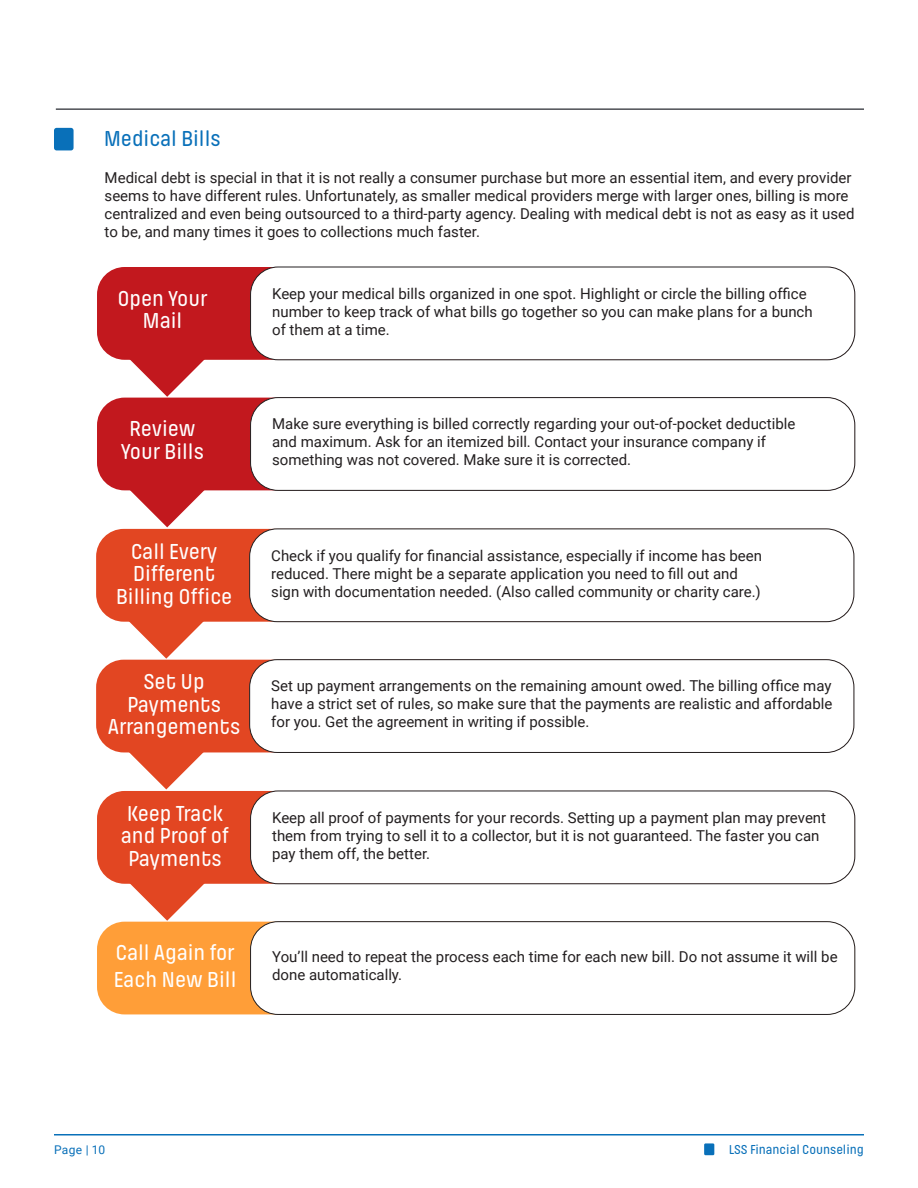
<style>
.page{position:relative;width:918px;height:1188px;background:#fff}
.page>*{position:absolute;margin:0;border:0;box-sizing:border-box;transform-origin:0 0}
.t1{font:500 22.5px/22.5px "Pilcrow Soft";letter-spacing:-.005em;color:#fff;text-align:center}
.t2{font:500 22.5px "Pilcrow Soft";color:#0970b9}
.t3{font:15px/18px "Roboto";color:#231f20}
.t4{font:500 13.5px "Pilcrow Soft";color:#0970b9}
.t5{font:12px "Roboto";letter-spacing:.025em;color:#0970b9}
</style>
<div class="page">
<hr style="left:54px;top:1134px;width:810px;height:2px;background:#0970b9">
<div style="left:704px;top:1143px;width:10px;height:12px;background:#0970b9"></div>
<hr style="left:56px;top:108px;width:808px;height:2px;background:#4d4f54">
<div style="left:54px;top:128px;width:20px;height:22px;background:#0970b9;border-radius:3px"></div>
<svg style="left:130px;top:360px;width:74px;height:37px"></svg>
<div style="left:97px;top:267px;width:758px;height:93px;background:#c2181e;border-radius:28px"></div>
<div style="left:251px;top:267px;width:604px;height:93px;background:#fff;border-radius:28px"></div>
<div style="left:250px;top:267px;width:605px;height:93px;border:1px solid #231f20;border-radius:28px"></div>
<svg style="left:121px;top:490px;width:93px;height:37px"></svg>
<div style="left:97px;top:398px;width:758px;height:92px;background:#c2181e;border-radius:28px"></div>
<div style="left:251px;top:398px;width:604px;height:92px;background:#fff;border-radius:28px"></div>
<div style="left:250px;top:397px;width:605px;height:94px;border:1px solid #231f20;border-radius:28px"></div>
<svg style="left:129px;top:622px;width:74px;height:37px"></svg>
<div style="left:96px;top:529px;width:758px;height:93px;background:#e24622;border-radius:28px"></div>
<div style="left:250px;top:529px;width:604px;height:93px;background:#fff;border-radius:28px"></div>
<div style="left:249px;top:529px;width:605px;height:93px;border:1px solid #231f20;border-radius:28px"></div>
<svg style="left:119px;top:752px;width:94px;height:37px"></svg>
<div style="left:96px;top:660px;width:758px;height:92px;background:#e24622;border-radius:28px"></div>
<div style="left:250px;top:660px;width:604px;height:92px;background:#fff;border-radius:28px"></div>
<div style="left:249px;top:659px;width:605px;height:94px;border:1px solid #231f20;border-radius:28px"></div>
<svg style="left:130px;top:884px;width:74px;height:37px"></svg>
<div style="left:97px;top:791px;width:758px;height:93px;background:#e24622;border-radius:28px"></div>
<div style="left:251px;top:791px;width:604px;height:93px;background:#fff;border-radius:28px"></div>
<div style="left:250px;top:791px;width:605px;height:93px;border:1px solid #231f20;border-radius:28px"></div>
<div style="left:97px;top:922px;width:758px;height:92px;background:#ff9e38;border-radius:28px"></div>
<div style="left:251px;top:922px;width:604px;height:92px;background:#fff;border-radius:28px"></div>
<div style="left:250px;top:921px;width:605px;height:94px;border:1px solid #231f20;border-radius:28px"></div>
<p class="t2" style="left:104px;top:127px;width:119px">Medical Bills</p>
<p class="t3" style="left:105px;top:168px;width:752px">Medical debt is special in that it is not really a consumer purchase but more an essential item, and every provider seems to have different rules. Unfortunately, as smaller medical providers merge with larger ones, billing is more centralized and even being outsourced to a third-party agency. Dealing with medical debt is not as easy as it used to be, and many times it goes to collections much faster.</p>
<p class="t1" style="left:117px;top:288px;width:91px">Open Your</p>
<p class="t1" style="left:142px;top:310px;width:41px">Mail</p>
<p class="t1" style="left:129px;top:418px;width:68px">Review</p>
<p class="t1" style="left:121px;top:441px;width:85px">Your Bills</p>
<p class="t1" style="left:131px;top:541px;width:88px">Call Every</p>
<p class="t1" style="left:116px;top:563px;width:118px">Different<br>Billing Office</p>
<p class="t3" style="left:272px;top:284px;width:542px">Keep your medical bills organized in one spot. Highlight or circle the billing office number to keep track of what bills go together so you can make plans for a bunch of them at a time.</p>
<p class="t3" style="left:272px;top:414px;width:525px">Make sure everything is billed correctly regarding your out-of-pocket deductible and maximum. Ask for an itemized bill. Contact your insurance company if something was not covered. Make sure it is corrected.</p>
<p class="t3" style="left:271px;top:546px;width:492px">Check if you qualify for financial assistance, especially if income has been</p>
<p class="t3" style="left:271px;top:564px;width:468px">reduced. There might be a separate application you need to fill out and</p>
<p class="t3" style="left:271px;top:582px;width:491px">sign with documentation needed. (Also called community or charity care.)</p>
<p class="t1" style="left:108px;top:671px;width:134px">Set Up<br>Payments<br>Arrangements</p>
<p class="t3" style="left:271px;top:677px;width:563px;text-align:justify">Set up payment arrangements on the remaining amount owed. The billing office may have a strict set of rules, so make sure that the payments are realistic and affordable for you. Get the agreement in writing if possible.</p>
<p class="t1" style="left:121px;top:803px;width:110px">Keep Track and Proof of<br>Payments</p>
<p class="t3" style="left:272px;top:808px;width:555px">Keep all proof of payments for your records. Setting up a payment plan may prevent them from trying to sell it to a collector, but it is not guaranteed. The faster you can pay them off, the better.</p>
<p class="t1" style="left:114px;top:940px;width:124px;line-height:27px;text-align:left">Call Again for<br>Each New Bill</p>
<p class="t3" style="left:272px;top:948px;width:567px">You’ll need to repeat the process each time for each new bill. Do not assume it will be done automatically.</p>
<p class="t5" style="left:54px;top:1141px;width:53px">Page | 10</p>
<p class="t4" style="left:729px;top:1143px;width:137px">LSS Financial Counseling</p>
</div>
